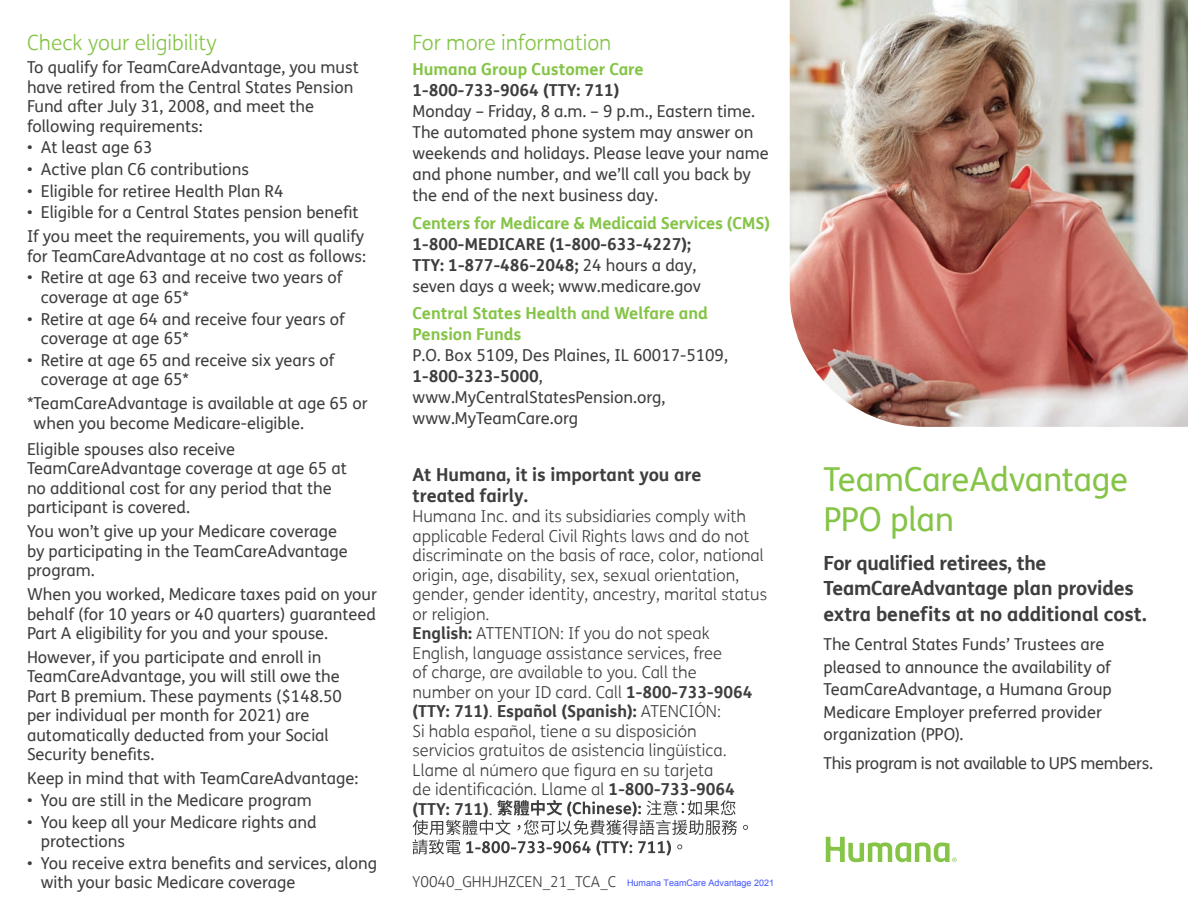
<style>
.page{position:relative;width:1188px;height:918px;background:#fff}
.page>*{position:absolute;margin:0;border:0;box-sizing:border-box;transform-origin:0 0}
.t1{font:33px/39.6px "FS Humana";letter-spacing:-.01em;color:#85c447}
.t2{font:300 21px "FS Humana";color:#85c447}
.t3{font:700 19.5px/25.5px "FS Humana";letter-spacing:-.01em;color:#3e3e3f}
.t4{font:700 18px/21px "FS Humana";color:#3e3e3f}
.t5{font:16.5px/19.5px "FS Humana";color:#3e3e3f}
.t6{font:300 16.5px/19.5px "FS Humana";color:#3e3e3f}
.t7{font:700 16.5px/21px "FS Humana";color:#3e3e3f}
.t8{font:700 16.5px/21px "FS Humana";letter-spacing:-.005em;color:#85c447}
.t9{font:16.5px "FS Humana";letter-spacing:-.02em;color:#3e3e3f}
.t10{font:300 15px "FS Humana";color:#3e3e3f}
.t11{font:9px "Arial";color:#4054ff}
.s1{font-weight:400}
.s2{font-weight:700}
</style>
<div class="page">
<img style="left:790px;top:0;width:398px;height:427px">
<svg style="left:826px;top:837px;width:131px;height:25px"></svg>
<svg style="left:413px;top:800px;width:335px;height:56px"></svg>
<p class="t2" style="left:27px;top:28px;width:191px">Check your eligibility</p>
<p class="t5" style="left:27px;top:57px;width:333px">To qualify for TeamCareAdvantage, you must have retired from the Central States Pension Fund after July 31, 2008, and meet the following requirements:</p>
<p class="t5" style="left:27px;top:138px;width:127px">• At least age 63</p>
<p class="t5" style="left:27px;top:159px;width:223px">• Active plan C6 contributions</p>
<p class="t5" style="left:27px;top:181px;width:258px">• Eligible for retiree Health Plan R4</p>
<p class="t5" style="left:27px;top:200px;width:339px;line-height:23.9px">• Eligible for a Central States pension benefit<br>If you meet the requirements, you will qualify</p>
<p class="t5" style="left:27px;top:246px;width:341px">for TeamCareAdvantage at no cost as follows:</p>
<p class="t5" style="left:41px;top:268px;width:303px;text-indent:-14px">• Retire at age 63 and receive two years of coverage at age 65*</p>
<p class="t5" style="left:41px;top:309px;width:305px;text-indent:-14px">• Retire at age 64 and receive four years of coverage at age 65*</p>
<p class="t5" style="left:41px;top:350px;width:295px;text-indent:-14px">• Retire at age 65 and receive six years of coverage at age 65*</p>
<p class="t5" style="left:34px;top:393px;width:336px;text-indent:-7px">*TeamCareAdvantage is available at age 65 or when you become Medicare-eligible.</p>
<p class="t5" style="left:27px;top:439px;width:321px">Eligible spouses also receive TeamCareAdvantage coverage at age 65 at no additional cost for any period that the participant is covered.</p>
<p class="t5" style="left:27px;top:521px;width:322px">You won’t give up your Medicare coverage by participating in the TeamCareAdvantage program.</p>
<p class="t5" style="left:27px;top:584px;width:351px;text-align:justify">When you worked, Medicare taxes paid on your behalf (for 10 years or 40 quarters) guaranteed Part A eligibility for you and your spouse.</p>
<p class="t5" style="left:27px;top:647px;width:316px">However, if you participate and enroll in TeamCareAdvantage, you will still owe the Part B premium. These payments ($148.50 per individual per month for 2021) are automatically deducted from your Social Security benefits.</p>
<p class="t5" style="left:27px;top:768px;width:333px">Keep in mind that with TeamCareAdvantage:</p>
<p class="t5" style="left:27px;top:790px;width:286px">• You are still in the Medicare program</p>
<p class="t5" style="left:41px;top:812px;width:277px;text-indent:-14px">• You keep all your Medicare rights and protections</p>
<p class="t5" style="left:41px;top:853px;width:338px;text-indent:-14px">• You receive extra benefits and services, along with your basic Medicare coverage</p>
<p class="t2" style="left:413px;top:28px;width:200px">For more information</p>
<p class="t8" style="left:413px;top:58px;width:233px">Humana Group Customer Care</p>
<p class="t7" style="left:413px;top:79px;width:208px">1-800-733-9064 (TTY: 711)</p>
<p class="t5" style="left:413px;top:100px;width:358px;line-height:21px">Monday – Friday, 8 a.m. – 9 p.m., Eastern time.<br>The automated phone system may answer on weekends and holidays. Please leave your name and phone number, and we’ll call you back by the end of the next business day.</p>
<p class="t8" style="left:413px;top:211px;width:359px">Centers for Medicare &amp; Medicaid Services (CMS)</p>
<p class="t7" style="left:413px;top:232px;width:290px">1-800-MEDICARE (1-800-633-4227);<br>TTY: 1-877-486-2048; <span class="s1">24 hours a day, seven days a week; www.medicare.gov</span></p>
<p class="t8" style="left:413px;top:302px;width:297px">Central States Health and Welfare and<br>Pension Funds</p>
<p class="t5" style="left:413px;top:345px;width:317px;line-height:21px">P.O. Box 5109, Des Plaines, IL 60017-5109,<br><span class="s2">1-800-323-5000</span>, www.MyCentralStatesPension.org, www.MyTeamCare.org</p>
<p class="t4" style="left:413px;top:463px;width:290px">At Humana, it is important you are treated fairly.</p>
<p class="t6" style="left:413px;top:506px;width:356px">Humana Inc. and its subsidiaries comply with applicable Federal Civil Rights laws and do not discriminate on the basis of race, color, national origin, age, disability, sex, sexual orientation, gender, gender identity, ancestry, marital status or religion.<br><span class="s2">English:</span> ATTENTION: If you do not speak English, language assistance services, free<br>of charge, are available to you. Call the<br>number on your ID card. Call <span class="s2">1-800-733-9064 (TTY: 711)</span>. <span class="s2">Español (Spanish):</span> ATENCIÓN:<br>Si habla español, tiene a su disposición<br>servicios gratuitos de asistencia lingüística.<br>Llame al número que figura en su tarjeta<br>de identificación. Llame al <span class="s2">1-800-733-9064 (TTY: 711)</span>.</p>
<p class="t10" style="left:413px;top:872px;width:205px">Y0040_GHHJHZCEN_21_TCA_C</p>
<p class="t11" style="left:627px;top:877px;width:149px">Humana TeamCare Advantage 2021</p>
<h1 class="t1" style="left:824px;top:459px;width:306px">TeamCareAdvantage<br>PPO plan</h1>
<p class="t3" style="left:824px;top:549px;width:325px">For qualified retirees, the<br>TeamCareAdvantage plan provides extra benefits at no additional cost.</p>
<p class="t5" style="left:824px;top:633px;width:290px;line-height:22.5px">The Central States Funds’ Trustees are pleased to announce the availability of TeamCareAdvantage, a Humana Group Medicare Employer preferred provider organization (PPO).</p>
<p class="t9" style="left:824px;top:752px;width:331px">This program is not available to UPS members.</p>
</div>
